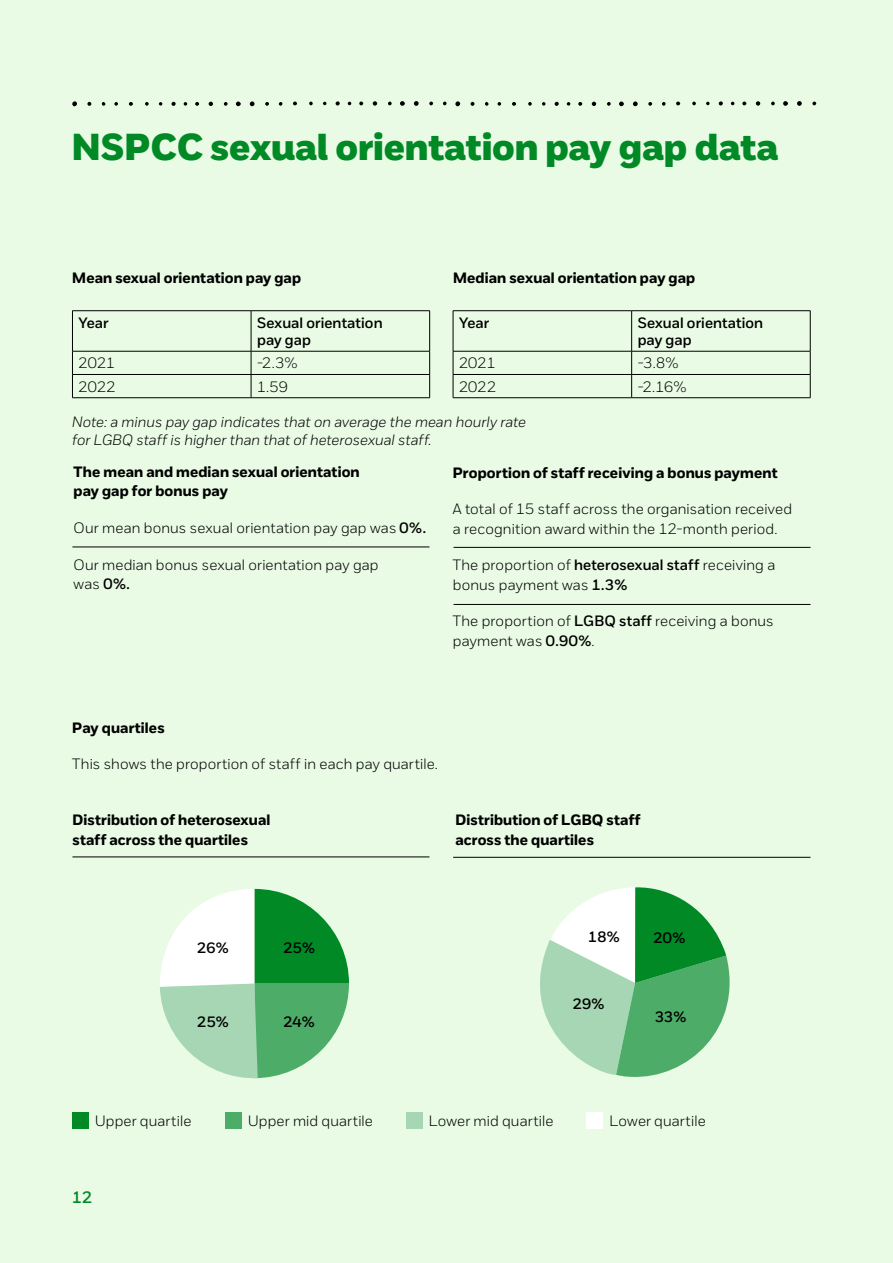
<style>
.page{position:relative;width:893px;height:1263px;background:#e9fbe5}
.page>*{position:absolute;margin:0;border:0;box-sizing:border-box;transform-origin:0 0}
.t1{font:37.5px "NSPCC Headline";letter-spacing:.005em;color:#018926}
.t2{font:600 16.5px "NSPCC";color:#018926}
.t3{font:300 15px/19.5px "NSPCC";letter-spacing:.01em;color:#000}
.t4{font:700 15px/19.5px "NSPCC";letter-spacing:.01em;color:#000}
.t5{font:italic 300 15px/17.2px "NSPCC";letter-spacing:.005em;color:#000}
.t6{font:600 15px/17.2px "NSPCC";letter-spacing:.005em;color:#000}
.s1{font-weight:600}
</style>
<div class="page">
<svg style="left:540px;top:887px;width:190px;height:190px"></svg>
<svg style="left:160px;top:889px;width:189px;height:190px"></svg>
<hr style="left:72px;top:310px;width:179px;height:1px;background:#000">
<hr style="left:72px;top:311px;width:1px;height:40px;background:#000">
<hr style="left:251px;top:310px;width:179px;height:1px;background:#000">
<hr style="left:251px;top:311px;width:1px;height:40px;background:#000">
<hr style="left:429px;top:311px;width:1px;height:40px;background:#000">
<hr style="left:72px;top:351px;width:179px;height:1px;background:#000">
<hr style="left:251px;top:351px;width:179px;height:1px;background:#000">
<hr style="left:72px;top:374px;width:179px;height:1px;background:#000">
<svg style="left:72px;top:351px;width:1px;height:46px"></svg>
<hr style="left:251px;top:374px;width:179px;height:1px;background:#000">
<svg style="left:251px;top:351px;width:1px;height:46px"></svg>
<svg style="left:429px;top:351px;width:1px;height:46px"></svg>
<hr style="left:72px;top:397px;width:179px;height:1px;background:#000">
<hr style="left:251px;top:397px;width:179px;height:1px;background:#000">
<hr style="left:453px;top:310px;width:179px;height:1px;background:#000">
<hr style="left:453px;top:311px;width:1px;height:40px;background:#000">
<hr style="left:632px;top:310px;width:178px;height:1px;background:#000">
<hr style="left:631px;top:311px;width:1px;height:40px;background:#000">
<hr style="left:810px;top:311px;width:1px;height:40px;background:#000">
<hr style="left:453px;top:351px;width:179px;height:1px;background:#000">
<hr style="left:632px;top:351px;width:178px;height:1px;background:#000">
<hr style="left:453px;top:374px;width:179px;height:1px;background:#000">
<svg style="left:453px;top:351px;width:1px;height:46px"></svg>
<hr style="left:632px;top:374px;width:178px;height:1px;background:#000">
<svg style="left:631px;top:351px;width:1px;height:46px"></svg>
<svg style="left:810px;top:351px;width:1px;height:47px"></svg>
<hr style="left:453px;top:397px;width:179px;height:1px;background:#000">
<hr style="left:632px;top:397px;width:178px;height:1px;background:#000">
<div style="left:72px;top:1113px;width:17px;height:16px;background:#018926"></div>
<div style="left:587px;top:1113px;width:16px;height:16px;background:#fff"></div>
<div style="left:406px;top:1113px;width:16px;height:16px;background:#a6d6b3"></div>
<div style="left:225px;top:1113px;width:17px;height:16px;background:#4dac67"></div>
<hr style="left:72px;top:547px;width:357px;height:1px;background:#000">
<hr style="left:453px;top:547px;width:357px;height:1px;background:#000">
<hr style="left:453px;top:604px;width:357px;height:1px;background:#000">
<hr style="left:72px;top:857px;width:357px;height:1px;background:#000">
<hr style="left:453px;top:857px;width:357px;height:1px;background:#000">
<svg style="left:72px;top:101px;width:5px;height:5px"></svg>
<svg style="left:250px;top:101px;width:5px;height:5px"></svg>
<svg style="left:236px;top:101px;width:5px;height:5px"></svg>
<svg style="left:209px;top:102px;width:4px;height:4px"></svg>
<svg style="left:171px;top:102px;width:5px;height:4px"></svg>
<svg style="left:87px;top:102px;width:4px;height:4px"></svg>
<svg style="left:129px;top:102px;width:4px;height:4px"></svg>
<svg style="left:195px;top:102px;width:4px;height:4px"></svg>
<svg style="left:265px;top:102px;width:4px;height:4px"></svg>
<svg style="left:224px;top:102px;width:4px;height:4px"></svg>
<svg style="left:279px;top:102px;width:3px;height:4px"></svg>
<svg style="left:145px;top:102px;width:4px;height:4px"></svg>
<svg style="left:114px;top:102px;width:4px;height:4px"></svg>
<svg style="left:102px;top:102px;width:3px;height:4px"></svg>
<svg style="left:184px;top:102px;width:3px;height:4px"></svg>
<svg style="left:159px;top:102px;width:3px;height:4px"></svg>
<svg style="left:414px;top:101px;width:5px;height:5px"></svg>
<svg style="left:400px;top:101px;width:5px;height:5px"></svg>
<svg style="left:373px;top:101px;width:4px;height:5px"></svg>
<svg style="left:336px;top:101px;width:4px;height:5px"></svg>
<svg style="left:293px;top:101px;width:4px;height:4px"></svg>
<svg style="left:359px;top:101px;width:4px;height:4px"></svg>
<svg style="left:429px;top:102px;width:4px;height:3px"></svg>
<svg style="left:388px;top:102px;width:4px;height:3px"></svg>
<svg style="left:309px;top:102px;width:4px;height:3px"></svg>
<svg style="left:455px;top:101px;width:5px;height:5px"></svg>
<svg style="left:633px;top:101px;width:5px;height:5px"></svg>
<svg style="left:619px;top:101px;width:5px;height:5px"></svg>
<svg style="left:592px;top:102px;width:4px;height:4px"></svg>
<svg style="left:555px;top:102px;width:4px;height:4px"></svg>
<svg style="left:470px;top:102px;width:5px;height:4px"></svg>
<svg style="left:512px;top:102px;width:4px;height:4px"></svg>
<svg style="left:578px;top:102px;width:4px;height:4px"></svg>
<svg style="left:648px;top:102px;width:4px;height:4px"></svg>
<svg style="left:607px;top:102px;width:4px;height:4px"></svg>
<svg style="left:662px;top:102px;width:4px;height:4px"></svg>
<svg style="left:528px;top:102px;width:4px;height:4px"></svg>
<svg style="left:497px;top:102px;width:4px;height:4px"></svg>
<svg style="left:485px;top:102px;width:3px;height:4px"></svg>
<svg style="left:567px;top:102px;width:3px;height:4px"></svg>
<svg style="left:542px;top:102px;width:3px;height:4px"></svg>
<svg style="left:797px;top:101px;width:5px;height:5px"></svg>
<svg style="left:783px;top:101px;width:5px;height:5px"></svg>
<svg style="left:756px;top:101px;width:4px;height:5px"></svg>
<svg style="left:719px;top:101px;width:4px;height:5px"></svg>
<svg style="left:676px;top:101px;width:4px;height:4px"></svg>
<svg style="left:742px;top:101px;width:4px;height:4px"></svg>
<svg style="left:812px;top:102px;width:4px;height:3px"></svg>
<svg style="left:771px;top:102px;width:4px;height:3px"></svg>
<svg style="left:692px;top:102px;width:4px;height:3px"></svg>
<svg style="left:706px;top:102px;width:4px;height:3px"></svg>
<h1 class="t1" style="left:72px;top:124px;width:707px">NSPCC sexual orientation pay gap data</h1>
<p class="t4" style="left:72px;top:268px;width:230px">Mean sexual orientation pay gap</p>
<p class="t6" style="left:78px;top:314px;width:32px">Year</p>
<p class="t6" style="left:257px;top:314px;width:127px">Sexual orientation pay gap</p>
<p class="t3" style="left:78px;top:353px;width:38px">2021</p>
<p class="t3" style="left:257px;top:353px;width:42px">-2.3%</p>
<p class="t3" style="left:78px;top:377px;width:39px">2022</p>
<p class="t3" style="left:257px;top:377px;width:32px">1.59</p>
<p class="t4" style="left:453px;top:268px;width:244px">Median sexual orientation pay gap</p>
<p class="t6" style="left:459px;top:314px;width:32px">Year</p>
<p class="t6" style="left:638px;top:314px;width:127px">Sexual orientation pay gap</p>
<p class="t3" style="left:459px;top:353px;width:38px">2021</p>
<p class="t3" style="left:638px;top:353px;width:42px">-3.8%</p>
<p class="t3" style="left:459px;top:377px;width:39px">2022</p>
<p class="t3" style="left:638px;top:377px;width:50px">-2.16%</p>
<p class="t5" style="left:72px;top:413px;width:455px">Note: a minus pay gap indicates that on average the mean hourly rate for LGBQ staff is higher than that of heterosexual staff.</p>
<p class="t4" style="left:74px;top:462px;width:288px">The mean and median sexual orientation pay gap for bonus pay</p>
<p class="t3" style="left:74px;top:518px;width:354px">Our mean bonus sexual orientation pay gap was <span class="s1">0%.</span></p>
<p class="t3" style="left:74px;top:554px;width:306px">Our median bonus sexual orientation pay gap was <span class="s1">0%.</span></p>
<p class="t4" style="left:453px;top:462px;width:326px">Proportion of staff receiving a bonus payment</p>
<p class="t3" style="left:453px;top:499px;width:341px">A total of 15 staff across the organisation received a recognition award within the 12-month period.</p>
<p class="t3" style="left:453px;top:555px;width:324px">The proportion of <span class="s1">heterosexual staff</span> receiving a bonus payment was <span class="s1">1.3%</span></p>
<p class="t3" style="left:453px;top:611px;width:322px">The proportion of <span class="s1">LGBQ staff</span> receiving a bonus payment was <span class="s1">0.90%</span>.</p>
<p class="t4" style="left:72px;top:718px;width:94px">Pay quartiles</p>
<p class="t3" style="left:72px;top:754px;width:367px">This shows the proportion of staff in each pay quartile.</p>
<p class="t4" style="left:72px;top:810px;width:199px">Distribution of heterosexual staff across the quartiles</p>
<p class="t4" style="left:455px;top:810px;width:186px">Distribution of LGBQ staff across the quartiles</p>
<p class="t6" style="left:197px;top:939px;width:33px">26%</p>
<p class="t6" style="left:197px;top:1013px;width:33px">25%</p>
<p class="t6" style="left:283px;top:939px;width:33px">25%</p>
<p class="t6" style="left:283px;top:1013px;width:33px">24%</p>
<p class="t6" style="left:588px;top:928px;width:33px">18%</p>
<p class="t6" style="left:653px;top:929px;width:33px">20%</p>
<p class="t6" style="left:573px;top:995px;width:33px">29%</p>
<p class="t6" style="left:655px;top:1008px;width:33px">33%</p>
<p class="t3" style="left:95px;top:1111px;width:98px">Upper quartile</p>
<p class="t3" style="left:248px;top:1111px;width:126px">Upper mid quartile</p>
<p class="t3" style="left:429px;top:1111px;width:126px">Lower mid quartile</p>
<p class="t3" style="left:610px;top:1111px;width:98px">Lower quartile</p>
<p class="t2" style="left:72px;top:1187px;width:21px">12</p>
</div>
